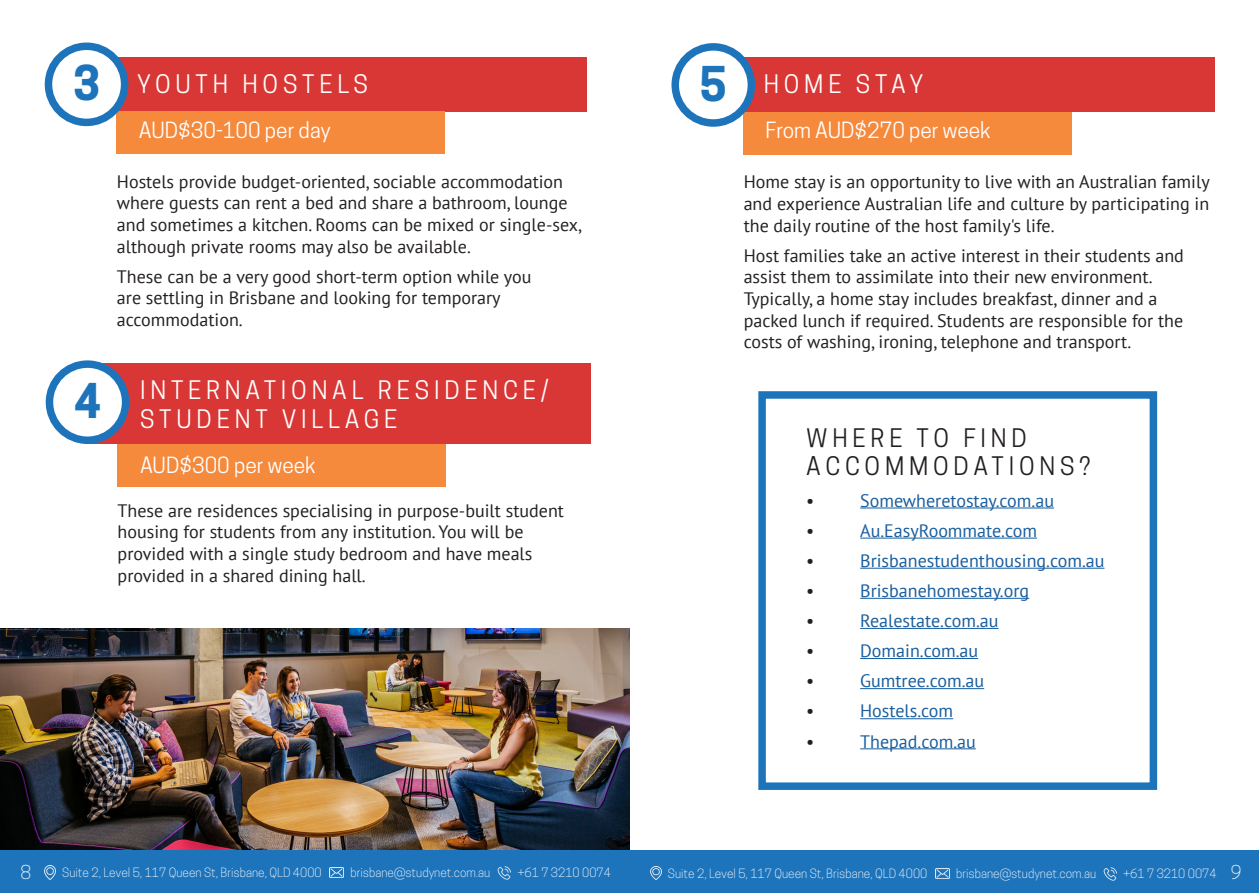
<style>
.page{position:relative;width:1259px;height:893px;background:#fff}
.page>*{position:absolute;margin:0;border:0;box-sizing:border-box;transform-origin:0 0}
.t1{font:700 45px "Cooper Hewitt";color:#1e74bb}
.t2{font:24px "Cooper Hewitt";letter-spacing:.2em;color:#fff}
.body{font:24px/28.8px "Cooper Hewitt";letter-spacing:.2em;color:#231f20}
.t3{font:21px "Cooper Hewitt";color:#fff}
.body-2{font:18px/21.6px "PT Sans";color:#231f20}
.body-3{font:18px "PT Sans";color:#175d9e}
.t4{font:300 18px "Cooper Hewitt";color:#fff}
.t5{font:300 12px "Cooper Hewitt";color:#fff}
.s1{font-size:18px}
</style>
<div class="page">
<img style="left:0;top:628px;width:629px;height:223px">
<div style="left:85px;top:363px;width:506px;height:81px;background:#d93736"></div>
<div style="left:49px;top:364px;width:77px;height:76px;background:#fff;border-radius:50%"></div>
<div style="left:46px;top:360px;width:83px;height:84px;border:8px solid #1e74bb;border-radius:50%"></div>
<div style="left:118px;top:444px;width:328px;height:42px;background:#f5893c"></div>
<div style="left:82px;top:57px;width:505px;height:55px;background:#d93736"></div>
<div style="left:117px;top:111px;width:328px;height:43px;background:#f5893c"></div>
<div style="left:48px;top:46px;width:77px;height:76px;background:#fff;border-radius:50%"></div>
<div style="left:45px;top:43px;width:83px;height:83px;border:8px solid #1e74bb;border-radius:50%"></div>
<div style="left:709px;top:58px;width:505px;height:54px;background:#d93736"></div>
<div style="left:743px;top:112px;width:328px;height:42px;background:#f5893c"></div>
<div style="left:675px;top:47px;width:76px;height:76px;background:#fff;border-radius:50%"></div>
<div style="left:671px;top:43px;width:84px;height:84px;border:8px solid #1e74bb;border-radius:50%"></div>
<hr style="left:860px;top:508px;width:194px;height:1px;background:#175d9e">
<hr style="left:860px;top:538px;width:177px;height:1px;background:#175d9e">
<hr style="left:860px;top:568px;width:244px;height:1px;background:#175d9e">
<hr style="left:860px;top:598px;width:169px;height:1px;background:#175d9e">
<hr style="left:860px;top:628px;width:138px;height:1px;background:#175d9e">
<hr style="left:860px;top:658px;width:118px;height:1px;background:#175d9e">
<hr style="left:860px;top:688px;width:124px;height:1px;background:#175d9e">
<hr style="left:860px;top:718px;width:93px;height:1px;background:#175d9e">
<hr style="left:860px;top:748px;width:116px;height:1px;background:#175d9e">
<div style="left:758px;top:391px;width:399px;height:399px;border:8px solid #1e74bb"></div>
<div style="left:0;top:851px;width:1258px;height:42px;background:#1e74bb"></div>
<svg style="left:45px;top:866px;width:11px;height:13px"></svg>
<img style="left:330px;top:867px;width:14px;height:11px">
<img style="left:497px;top:866px;width:14px;height:14px">
<svg style="left:650px;top:867px;width:11px;height:13px"></svg>
<img style="left:935px;top:868px;width:14px;height:11px">
<img style="left:1103px;top:867px;width:14px;height:14px">
<p class="t1" style="left:73px;top:57px;width:28px">3</p>
<p class="t2" style="left:764px;top:70px;width:161px">HOME STAY</p>
<p class="t3" style="left:765px;top:118px;width:227px">From AUD$270 per week</p>
<p class="body-2" style="left:743px;top:171px;width:467px;text-align:justify">Home stay is an opportunity to live with an Australian family and experience Australian life and culture by participating in the daily routine of the host family's life.</p>
<p class="body-2" style="left:743px;top:244px;width:442px">Host families take an active interest in their students and assist them to assimilate into their new environment.<br>Typically, a home stay includes breakfast, dinner and a packed lunch if required. Students are responsible for the costs of washing, ironing, telephone and transport.</p>
<p class="t1" style="left:700px;top:58px;width:28px">5</p>
<p class="t2" style="left:137px;top:70px;width:232px">YOUTH HOSTELS</p>
<p class="t3" style="left:139px;top:118px;width:193px">AUD$30-100 per day</p>
<p class="body-2" style="left:117px;top:170px;width:467px">Hostels provide budget-oriented, sociable accommodation where guests can rent a bed and share a bathroom, lounge and sometimes a kitchen. Rooms can be mixed or single-sex, although private rooms may also be available.</p>
<p class="body-2" style="left:117px;top:265px;width:416px">These can be a very good short-term option while you are settling in Brisbane and looking for temporary accommodation.</p>
<p class="t1" style="left:74px;top:375px;width:28px">4</p>
<p class="t2" style="left:140px;top:376px;width:410px">INTERNATIONAL RESIDENCE/</p>
<p class="t2" style="left:140px;top:405px;width:259px">STUDENT VILLAGE</p>
<p class="t3" style="left:140px;top:453px;width:177px">AUD$300 per week</p>
<p class="body-2" style="left:118px;top:499px;width:448px">These are residences specialising in purpose-built student housing for students from any institution. You will be provided with a single study bedroom and have meals provided in a shared dining hall.</p>
<p class="body" style="left:806px;top:423px;width:286px">WHERE TO FIND<br>ACCOMMODATIONS?</p>
<p class="body-2" style="left:806px;top:489px;width:10px">•</p>
<p class="body-3" style="left:860px;top:489px;width:195px">Somewheretostay.com.au</p>
<p class="body-2" style="left:806px;top:519px;width:10px">•</p>
<p class="body-3" style="left:860px;top:519px;width:178px">Au.EasyRoommate.com</p>
<p class="body-2" style="left:806px;top:549px;width:10px">•</p>
<p class="body-3" style="left:860px;top:549px;width:246px">Brisbanestudenthousing.com.au</p>
<p class="body-2" style="left:806px;top:579px;width:10px">•</p>
<p class="body-3" style="left:860px;top:579px;width:170px">Brisbanehomestay.org</p>
<p class="body-2" style="left:806px;top:609px;width:10px">•</p>
<p class="body-3" style="left:860px;top:609px;width:140px">Realestate.com.au</p>
<p class="body-2" style="left:806px;top:640px;width:10px">•</p>
<p class="body-3" style="left:860px;top:639px;width:119px">Domain.com.au</p>
<p class="body-2" style="left:806px;top:670px;width:10px">•</p>
<p class="body-3" style="left:860px;top:669px;width:125px">Gumtree.com.au</p>
<p class="body-2" style="left:806px;top:700px;width:10px">•</p>
<p class="body-3" style="left:860px;top:699px;width:95px">Hostels.com</p>
<p class="body-2" style="left:806px;top:730px;width:10px">•</p>
<p class="body-3" style="left:860px;top:730px;width:117px">Thepad.com.au</p>
<p class="t4" style="left:21px;top:862px;width:12px">8</p>
<p class="t5" style="left:62px;top:865px;width:261px">Suite 2, Level 5, 117 Queen St, Brisbane, QLD 4000</p>
<p class="t5" style="left:350px;top:865px;width:141px">brisbane@studynet.com.au</p>
<p class="t5" style="left:517px;top:865px;width:95px">+61 7 3210 0074</p>
<p class="t5" style="left:668px;top:866px;width:261px">Suite 2, Level 5, 117 Queen St, Brisbane, QLD 4000</p>
<p class="t5" style="left:956px;top:866px;width:141px">brisbane@studynet.com.au</p>
<p class="t5" style="left:1123px;top:866px;width:120px">+61 7 3210 0074 <span class="s1">9</span></p>
</div>
